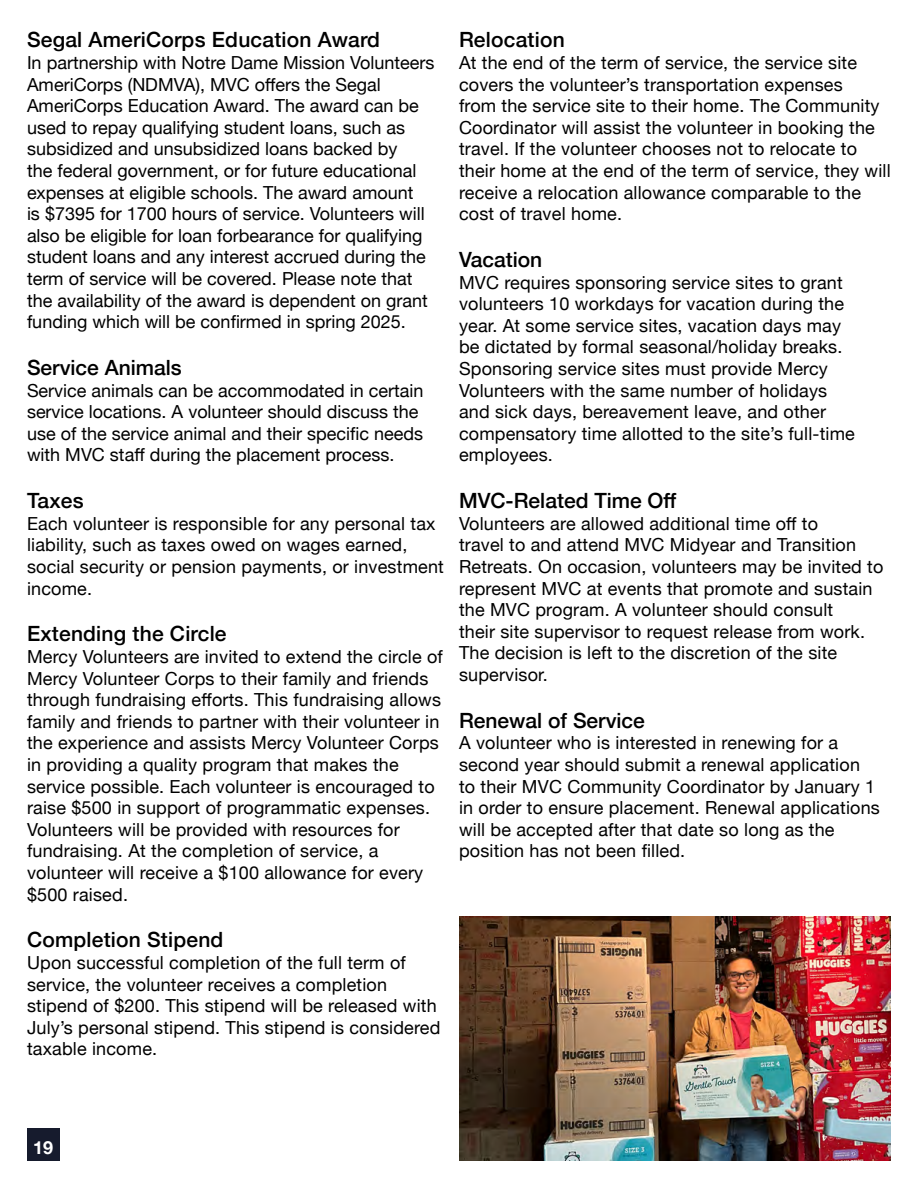
<style>
.page{position:relative;width:918px;height:1188px;background:#fff}
.page>*{position:absolute;margin:0;border:0;box-sizing:border-box;transform-origin:0 0}
.t1{font:500 21px "Helvetica Neue";letter-spacing:.01em;color:#000}
.t2{font:18px/21.6px "Helvetica Neue";letter-spacing:.01em;color:#000}
.t3{font:700 18px "Helvetica Neue";color:#fff}
</style>
<div class="page">
<div style="left:27px;top:1129px;width:32px;height:32px;background:#161b2d"></div>
<img style="left:459px;top:917px;width:432px;height:244px">
<p class="t1" style="left:27px;top:23px;width:355px">Segal AmeriCorps Education Award</p>
<p class="t2" style="left:27px;top:53px;width:409px">In partnership with Notre Dame Mission Volunteers AmeriCorps (NDMVA), MVC offers the Segal AmeriCorps Education Award. The award can be used to repay qualifying student loans, such as subsidized and unsubsidized loans backed by<br>the federal government, or for future educational expenses at eligible schools. The award amount<br>is $7395 for 1700 hours of service. Volunteers will also be eligible for loan forbearance for qualifying student loans and any interest accrued during the term of service will be covered. Please note that the availability of the award is dependent on grant funding which will be confirmed in spring 2025.</p>
<p class="t1" style="left:27px;top:351px;width:156px">Service Animals</p>
<p class="t2" style="left:27px;top:381px;width:398px">Service animals can be accommodated in certain service locations. A volunteer should discuss the use of the service animal and their specific needs with MVC staff during the placement process.</p>
<p class="t1" style="left:27px;top:484px;width:58px">Taxes</p>
<p class="t2" style="left:27px;top:514px;width:418px">Each volunteer is responsible for any personal tax liability, such as taxes owed on wages earned, social security or pension payments, or investment income.</p>
<p class="t1" style="left:27px;top:617px;width:201px">Extending the Circle</p>
<p class="t2" style="left:27px;top:647px;width:417px">Mercy Volunteers are invited to extend the circle of Mercy Volunteer Corps to their family and friends through fundraising efforts. This fundraising allows family and friends to partner with their volunteer in the experience and assists Mercy Volunteer Corps in providing a quality program that makes the service possible. Each volunteer is encouraged to raise $500 in support of programmatic expenses.<br>Volunteers will be provided with resources for fundraising. At the completion of service, a volunteer will receive a $100 allowance for every $500 raised.</p>
<p class="t1" style="left:27px;top:923px;width:198px">Completion Stipend</p>
<p class="t2" style="left:27px;top:953px;width:415px">Upon successful completion of the full term of service, the volunteer receives a completion stipend of $200. This stipend will be released with July’s personal stipend. This stipend is considered taxable income.</p>
<p class="t1" style="left:459px;top:23px;width:107px">Relocation</p>
<p class="t2" style="left:459px;top:53px;width:433px">At the end of the term of service, the service site covers the volunteer’s transportation expenses<br>from the service site to their home. The Community Coordinator will assist the volunteer in booking the travel. If the volunteer chooses not to relocate to their home at the end of the term of service, they will receive a relocation allowance comparable to the cost of travel home.</p>
<p class="t1" style="left:459px;top:243px;width:85px">Vacation</p>
<p class="t2" style="left:459px;top:273px;width:397px">MVC requires sponsoring service sites to grant volunteers 10 workdays for vacation during the year. At some service sites, vacation days may be dictated by formal seasonal/holiday breaks.<br>Sponsoring service sites must provide Mercy Volunteers with the same number of holidays and sick days, bereavement leave, and other compensatory time allotted to the site’s full-time employees.</p>
<p class="t1" style="left:459px;top:484px;width:219px">MVC-Related Time Off</p>
<p class="t2" style="left:459px;top:514px;width:426px">Volunteers are allowed additional time off to<br>travel to and attend MVC Midyear and Transition Retreats. On occasion, volunteers may be invited to represent MVC at events that promote and sustain the MVC program. A volunteer should consult<br>their site supervisor to request release from work.<br>The decision is left to the discretion of the site supervisor.</p>
<p class="t1" style="left:459px;top:704px;width:187px">Renewal of Service</p>
<p class="t2" style="left:459px;top:733px;width:422px">A volunteer who is interested in renewing for a second year should submit a renewal application to their MVC Community Coordinator by January 1 in order to ensure placement. Renewal applications will be accepted after that date so long as the position has not been filled.</p>
<p class="t3" style="left:33px;top:1133px;width:22px">19</p>
</div>
